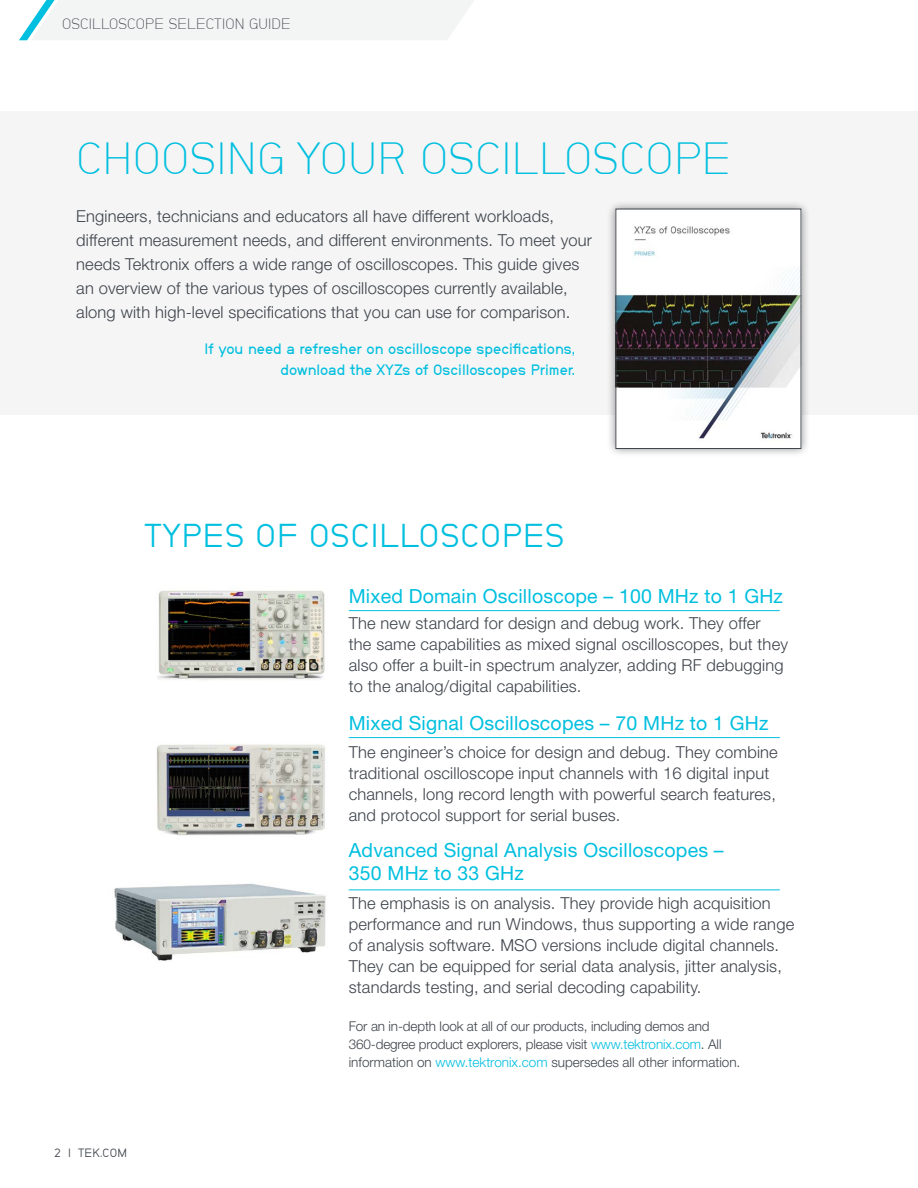
<style>
.page{position:relative;width:918px;height:1188px;background:#fff}
.page>*{position:absolute;margin:0;border:0;box-sizing:border-box;transform-origin:0 0}
.t1{font:300 45px "NB Grotesk";letter-spacing:.02em;color:#00bfdf}
.t2{font:33px "NB Grotesk";letter-spacing:.03em;color:#00bfdf}
.t3{font:19.5px/22.5px "Helvetica Neue";letter-spacing:.01em;color:#00bfdf}
.t4{font:300 16.5px/21px "Helvetica Neue";letter-spacing:.01em;color:#3e434a}
.t5{font:15px/21px "NB Grotesk Sem Bol";color:#00bfdf;text-align:right}
.t6{font:300 15px "NB Grotesk";letter-spacing:.01em;color:#3e434a}
.t7{font:300 13.5px/18px "Helvetica Neue";letter-spacing:-.01em;color:#3e434a}
.t8{font:12px "Neubau Grotesk Nor";letter-spacing:.02em;color:#3e434a}
.s1{color:#00bfdf}
</style>
<div class="page">
<svg style="left:19px;top:0;width:455px;height:40px"></svg>
<div style="left:0;top:112px;width:918px;height:303px;background:#f5f5f5"></div>
<div style="left:606px;top:200px;width:204px;height:258px;background:#000;opacity:.45"></div>
<img style="left:618px;top:211px;width:181px;height:236px">
<div style="left:616px;top:209px;width:185px;height:240px;border:1px solid #3e434a"></div>
<img style="left:114px;top:883px;width:212px;height:78px">
<img style="left:156px;top:744px;width:169px;height:92px">
<img style="left:157px;top:590px;width:168px;height:91px">
<hr style="left:349px;top:610px;width:431px;height:1px;background:#00bfdf">
<hr style="left:349px;top:737px;width:431px;height:1px;background:#00bfdf">
<hr style="left:349px;top:889px;width:431px;height:1px;background:#00bfdf">
<p class="t6" style="left:62px;top:15px;width:230px">OSCILLOSCOPE SELECTION GUIDE</p>
<h1 class="t1" style="left:76px;top:132px;width:656px">CHOOSING YOUR OSCILLOSCOPE</h1>
<p class="t4" style="left:76px;top:203px;width:517px;line-height:24px">Engineers, technicians and educators all have different workloads, different measurement needs, and different environments. To meet your needs Tektronix offers a wide range of oscilloscopes. This guide gives an overview of the various types of oscilloscopes currently available, along with high-level specifications that you can use for comparison.</p>
<p class="t5" style="left:205px;top:338px;width:372px">If you need a refresher on oscilloscope specifications, download the XYZs of Oscilloscopes Primer.</p>
<h2 class="t2" style="left:144px;top:516px;width:422px">TYPES OF OSCILLOSCOPES</h2>
<p class="t3" style="left:349px;top:584px;width:436px">Mixed Domain Oscilloscope – 100 MHz to 1 GHz</p>
<p class="t4" style="left:349px;top:612px;width:441px">The new standard for design and debug work. They offer<br>the same capabilities as mixed signal oscilloscopes, but they also offer a built-in spectrum analyzer, adding RF debugging to the analog/digital capabilities.</p>
<p class="t3" style="left:349px;top:711px;width:421px">Mixed Signal Oscilloscopes – 70 MHz to 1 GHz</p>
<p class="t4" style="left:349px;top:741px;width:431px">The engineer’s choice for design and debug. They combine traditional oscilloscope input channels with 16 digital input channels, long record length with powerful search features, and protocol support for serial buses.</p>
<p class="t3" style="left:349px;top:839px;width:376px">Advanced Signal Analysis Oscilloscopes –<br>350 MHz to 33 GHz</p>
<p class="t4" style="left:349px;top:893px;width:447px">The emphasis is on analysis. They provide high acquisition performance and run Windows, thus supporting a wide range of analysis software. MSO versions include digital channels.<br>They can be equipped for serial data analysis, jitter analysis, standards testing, and serial decoding capability.</p>
<p class="t8" style="left:54px;top:1146px;width:75px">2 | TEK.COM</p>
<p class="t7" style="left:349px;top:1016px;width:393px">For an in-depth look at all of our products, including demos and<br>360-degree product explorers, please visit <span class="s1">www.tektronix.com</span>. All information on <span class="s1">www.tektronix.com</span> supersedes all other information.</p>
</div>
